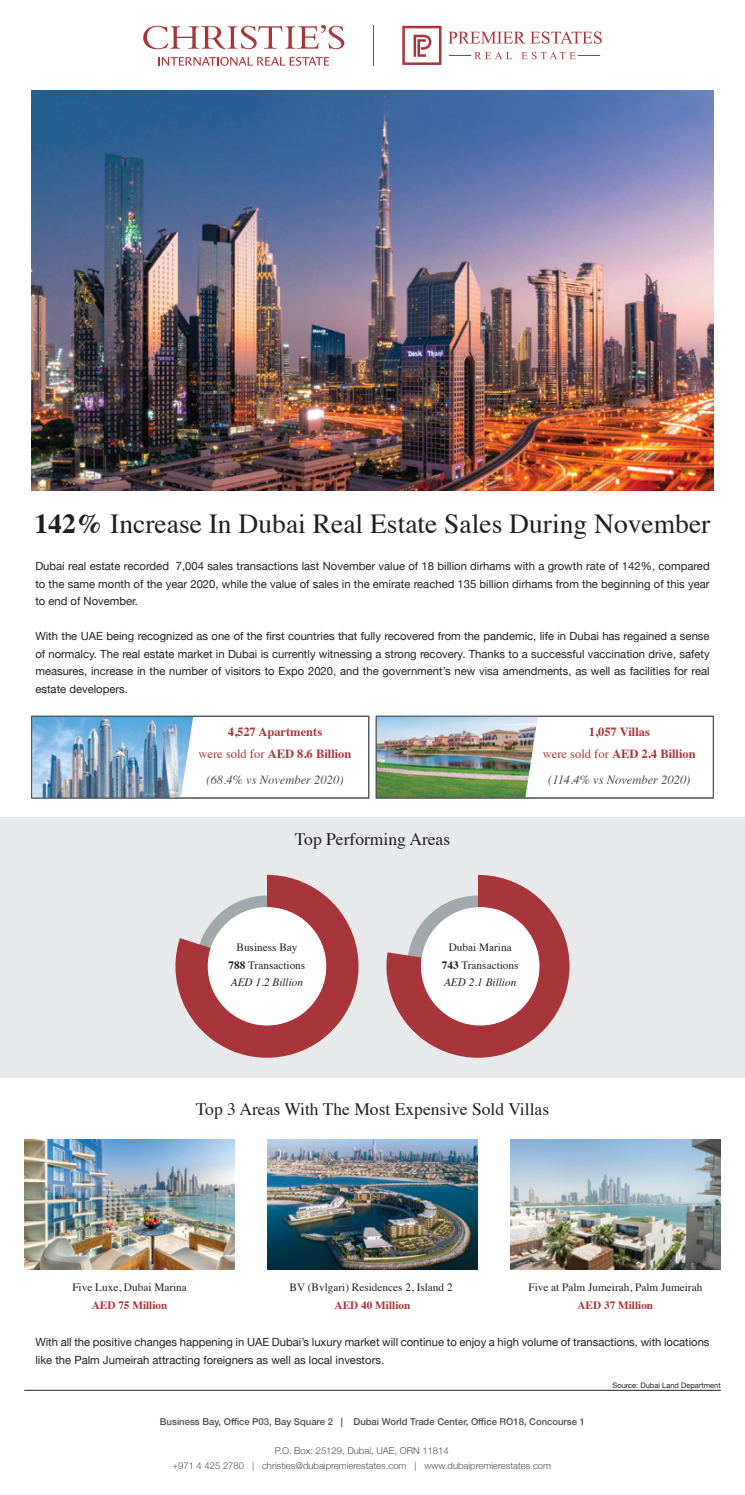
<style>
.page{position:relative;width:745px;height:1495px;background:#fff}
.page>*{position:absolute;margin:0;border:0;box-sizing:border-box;transform-origin:0 0}
.t1{font:27.5px "Times";color:#231f20}
.t2{font:17.5px "Times";color:#231f20}
.t3{font:700 12.5px/22.5px "Times";color:#a8353a;text-align:center}
.t4{font:italic 12.5px "Times";color:#4a4f55}
.t5{font:11.25px/17.5px "Helvetica Neue";color:#231f20;text-align:justify}
.t6{font:11.25px/17.5px "Times";color:#231f20;text-align:center}
.t7{font:700 11.25px "Times";color:#a8353a}
.t8{font:300 9.5px/15px "Helvetica Neue";color:#4a4f55;text-align:center}
.t9{font:500 9.5px "Helvetica Neue";color:#4a4f55}
.t10{font:7.5px "Helvetica Neue";color:#231f20}
.s1{font-weight:700}
.s2{font-weight:400}
.s3{font-style:italic}
</style>
<div class="page">
<div style="left:0;top:818px;width:744px;height:260px;background:#e8e9ea"></div>
<img style="left:32px;top:91px;width:680px;height:399px">
<svg style="left:143px;top:25px;width:201px;height:24px"></svg>
<svg style="left:158px;top:57px;width:171px;height:9px"></svg>
<hr style="left:373px;top:25px;width:1px;height:41px;background:#a8353a">
<svg style="left:402px;top:26px;width:39px;height:39px"></svg>
<svg style="left:448px;top:31px;width:153px;height:13px"></svg>
<svg style="left:449px;top:52px;width:63px;height:7px"></svg>
<svg style="left:521px;top:52px;width:78px;height:7px"></svg>
<img style="left:33px;top:718px;width:160px;height:78px">
<div style="left:31px;top:716px;width:337px;height:82px;border:1px solid #4a4f55"></div>
<img style="left:378px;top:718px;width:159px;height:78px">
<div style="left:376px;top:716px;width:337px;height:82px;border:1px solid #4a4f55"></div>
<img style="left:24px;top:1140px;width:211px;height:130px">
<img style="left:267px;top:1140px;width:210px;height:130px">
<img style="left:510px;top:1140px;width:210px;height:130px">
<hr style="left:24px;top:1390px;width:696px;height:1px;background:#231f20">
<svg style="left:175px;top:875px;width:184px;height:183px"></svg>
<svg style="left:386px;top:875px;width:184px;height:183px"></svg>
<h1 class="t1" style="left:34px;top:498px;width:677px"><span class="s1">142%</span> Increase In Dubai Real Estate Sales During November</h1>
<p class="t5" style="left:35px;top:558px;width:675px">Dubai real estate recorded 7,004 sales transactions last November value of 18 billion dirhams with a growth rate of 142%, compared to the same month of the year 2020, while the value of sales in the emirate reached 135 billion dirhams from the beginning of this year to end of November.</p>
<p class="t5" style="left:35px;top:628px;width:675px">With the UAE being recognized as one of the first countries that fully recovered from the pandemic, life in Dubai has regained a sense of normalcy. The real estate market in Dubai is currently witnessing a strong recovery. Thanks to a successful vaccination drive, safety measures, increase in the number of visitors to Expo 2020, and the government’s new visa amendments, as well as facilities for real estate developers.</p>
<p class="t3" style="left:198px;top:719px;width:154px">4,527 Apartments<br><span class="s2">were sold for</span> AED 8.6 Billion</p>
<p class="t4" style="left:206px;top:769px;width:138px">(68.4% vs November 2020)</p>
<h2 class="t2" style="left:294px;top:823px;width:157px">Top Performing Areas</h2>
<p class="t3" style="left:542px;top:719px;width:154px">1,057 Villas<br><span class="s2">were sold for</span> AED 2.4 Billion</p>
<p class="t4" style="left:548px;top:769px;width:144px">(114.4% vs November 2020)</p>
<p class="t6" style="left:228px;top:938px;width:78px">Business Bay<br><span class="s1">788</span> Transactions<br><span class="s3">AED 1.2 Billion</span></p>
<p class="t6" style="left:441px;top:938px;width:78px">Dubai Marina<br><span class="s1">743</span> Transactions<br><span class="s3">AED 2.1 Billion</span></p>
<h2 class="t2" style="left:196px;top:1093px;width:354px">Top 3 Areas With The Most Expensive Sold Villas</h2>
<p class="t6" style="left:72px;top:1278px;width:116px">Five Luxe, Dubai Marina</p>
<p class="t7" style="left:92px;top:1294px;width:77px">AED 75 Million</p>
<p class="t6" style="left:289px;top:1278px;width:164px">BV (Bvlgari) Residences 2, Island 2</p>
<p class="t7" style="left:334px;top:1294px;width:77px">AED 40 Million</p>
<p class="t6" style="left:528px;top:1278px;width:175px">Five at Palm Jumeirah, Palm Jumeirah</p>
<p class="t7" style="left:577px;top:1294px;width:77px">AED 37 Million</p>
<p class="t5" style="left:35px;top:1334px;width:675px">With all the positive changes happening in UAE Dubai’s luxury market will continue to enjoy a high volume of transactions, with locations like the Palm Jumeirah attracting foreigners as well as local investors.</p>
<p class="t9" style="left:160px;top:1414px;width:426px">Business Bay, Office P03, Bay Square 2 | Dubai World Trade Center, Office RO18, Concourse 1</p>
<p class="t8" style="left:172px;top:1442px;width:380px">P.O. Box: 25129, Dubai, UAE, ORN 11814<br>+971 4 425 2780 | christies@dubaipremierestates.com | www.dubaipremierestates.com</p>
<p class="t10" style="left:612px;top:1379px;width:110px">Source: Dubai Land Department</p>
</div>
